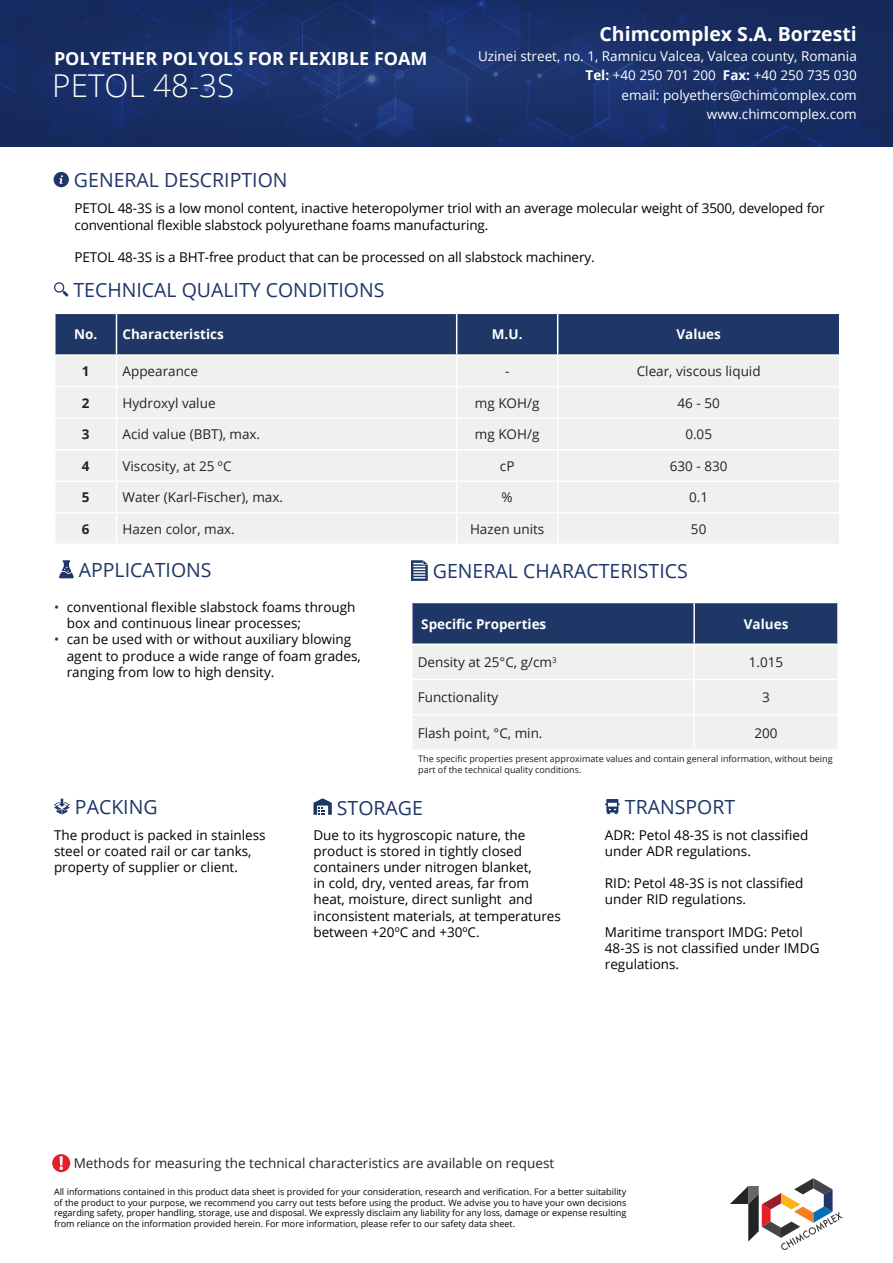
<style>
.page{position:relative;width:893px;height:1263px;background:#fff}
.page>*{position:absolute;margin:0;border:0;box-sizing:border-box;transform-origin:0 0}
.t1{font:300 31.5px "Open Sans";color:#fff}
.t2{font:19.5px "Open Sans";color:#1e3767}
.t3{font:700 19.5px "Open Sans";color:#fff}
.t4{font:700 18px "Open Sans";color:#fff}
.t5{font:13.5px/16.2px "Open Sans";color:#000}
.t6{font:13.5px "Open Sans";color:#232323}
.t7{font:13.5px/19.5px "Open Sans";color:#fff;text-align:right}
.t8{font:700 13.5px "Open Sans";color:#fff}
.t9{font:700 13.5px "Open Sans";letter-spacing:-.02em;color:#231f20}
.t10{font:700 13.5px "Open Sans";color:#232323}
.t11{font:9px/10.8px "Open Sans";color:#000}
.s1{font-weight:700}
.s2{color:#1e3767}
</style>
<div class="page">
<svg style="left:0;top:0;width:893px;height:146px;background:#182e66"></svg>
<svg style="left:730px;top:1178px;width:113px;height:72px"></svg>
<svg style="left:54px;top:172px;width:15px;height:15px"></svg>
<svg style="left:54px;top:799px;width:16px;height:15px"></svg>
<svg style="left:313px;top:798px;width:19px;height:17px"></svg>
<svg style="left:605px;top:799px;width:15px;height:15px"></svg>
<svg style="left:54px;top:282px;width:14px;height:15px"></svg>
<div style="left:56px;top:314px;width:783px;height:40px;background:#1e3767"></div>
<div style="left:56px;top:356px;width:783px;height:188px;background:#f0f0ee"></div>
<hr style="left:116px;top:356px;width:1px;height:30px;background:#fff">
<hr style="left:456px;top:356px;width:1px;height:30px;background:#fff">
<hr style="left:557px;top:356px;width:1px;height:30px;background:#fff">
<hr style="left:54px;top:386px;width:63px;height:1px;background:#fff">
<hr style="left:117px;top:386px;width:340px;height:1px;background:#fff">
<hr style="left:116px;top:387px;width:1px;height:30px;background:#fff">
<hr style="left:457px;top:386px;width:101px;height:1px;background:#fff">
<hr style="left:456px;top:387px;width:1px;height:30px;background:#fff">
<hr style="left:558px;top:386px;width:282px;height:1px;background:#fff">
<hr style="left:557px;top:387px;width:1px;height:30px;background:#fff">
<hr style="left:54px;top:417px;width:63px;height:2px;background:#fff">
<hr style="left:117px;top:417px;width:340px;height:2px;background:#fff">
<hr style="left:116px;top:419px;width:1px;height:30px;background:#fff">
<hr style="left:457px;top:417px;width:101px;height:2px;background:#fff">
<hr style="left:456px;top:419px;width:1px;height:30px;background:#fff">
<hr style="left:558px;top:417px;width:282px;height:2px;background:#fff">
<hr style="left:557px;top:419px;width:1px;height:30px;background:#fff">
<hr style="left:54px;top:449px;width:63px;height:1px;background:#fff">
<hr style="left:117px;top:449px;width:340px;height:1px;background:#fff">
<hr style="left:116px;top:450px;width:1px;height:30px;background:#fff">
<hr style="left:457px;top:449px;width:101px;height:1px;background:#fff">
<hr style="left:456px;top:450px;width:1px;height:30px;background:#fff">
<hr style="left:558px;top:449px;width:282px;height:1px;background:#fff">
<hr style="left:557px;top:450px;width:1px;height:30px;background:#fff">
<hr style="left:54px;top:480px;width:63px;height:2px;background:#fff">
<hr style="left:117px;top:480px;width:340px;height:2px;background:#fff">
<hr style="left:116px;top:482px;width:1px;height:30px;background:#fff">
<hr style="left:457px;top:480px;width:101px;height:2px;background:#fff">
<hr style="left:456px;top:482px;width:1px;height:30px;background:#fff">
<hr style="left:558px;top:480px;width:282px;height:2px;background:#fff">
<hr style="left:557px;top:482px;width:1px;height:30px;background:#fff">
<hr style="left:54px;top:512px;width:63px;height:1px;background:#fff">
<hr style="left:117px;top:512px;width:340px;height:1px;background:#fff">
<hr style="left:116px;top:513px;width:1px;height:31px;background:#fff">
<hr style="left:457px;top:512px;width:101px;height:1px;background:#fff">
<hr style="left:456px;top:513px;width:1px;height:31px;background:#fff">
<hr style="left:558px;top:512px;width:282px;height:1px;background:#fff">
<hr style="left:557px;top:513px;width:1px;height:31px;background:#fff">
<hr style="left:116px;top:314px;width:1px;height:40px;background:#fff">
<hr style="left:456px;top:314px;width:1px;height:40px;background:#fff">
<hr style="left:557px;top:314px;width:1px;height:40px;background:#fff">
<div style="left:412px;top:603px;width:425px;height:40px;background:#1e3767"></div>
<div style="left:413px;top:645px;width:424px;height:104px;background:#f0f0ee"></div>
<hr style="left:693px;top:645px;width:2px;height:34px;background:#fff">
<hr style="left:411px;top:679px;width:283px;height:1px;background:#fff">
<hr style="left:694px;top:679px;width:145px;height:1px;background:#fff">
<hr style="left:693px;top:680px;width:2px;height:34px;background:#fff">
<hr style="left:411px;top:714px;width:283px;height:1px;background:#fff">
<hr style="left:694px;top:714px;width:145px;height:1px;background:#fff">
<hr style="left:693px;top:715px;width:2px;height:34px;background:#fff">
<hr style="left:693px;top:603px;width:2px;height:40px;background:#fff">
<svg style="left:59px;top:560px;width:15px;height:18px"></svg>
<svg style="left:411px;top:560px;width:17px;height:21px"></svg>
<svg style="left:52px;top:1154px;width:18px;height:18px"></svg>
<h3 class="t4" style="left:54px;top:46px;width:375px">POLYETHER POLYOLS FOR FLEXIBLE FOAM</h3>
<h1 class="t1" style="left:52px;top:64px;width:184px">PETOL 48-3S</h1>
<h2 class="t2" style="left:74px;top:167px;width:215px">GENERAL DESCRIPTION</h2>
<h2 class="t3" style="left:599px;top:21px;width:259px">Chimcomplex S.A. Borzesti</h2>
<p class="t7" style="left:478px;top:46px;width:380px">Uzinei street, no. 1, Ramnicu Valcea, Valcea county, Romania <span class="s1">Tel:</span> +40 250 701 200 <span class="s1">Fax:</span> +40 250 735 030<br>email: polyethers@chimcomplex.com www.chimcomplex.com</p>
<p class="t5" style="left:74px;top:200px;width:752px">PETOL 48-3S is a low monol content, inactive heteropolymer triol with an average molecular weight of 3500, developed for conventional flexible slabstock polyurethane foams manufacturing.</p>
<p class="t5" style="left:74px;top:249px;width:522px">PETOL 48-3S is a BHT-free product that can be processed on all slabstock machinery.</p>
<h2 class="t2" style="left:73px;top:276px;width:313px">TECHNICAL QUALITY CONDITIONS</h2>
<p class="t8" style="left:74px;top:325px;width:151px">No. Characteristics</p>
<p class="t8" style="left:492px;top:325px;width:32px">M.U.</p>
<p class="t8" style="left:676px;top:325px;width:46px">Values</p>
<p class="t10" style="left:82px;top:362px;width:9px">1</p>
<p class="t6" style="left:123px;top:362px;width:77px">Appearance</p>
<p class="t6" style="left:505px;top:362px;width:6px">-</p>
<p class="t6" style="left:637px;top:362px;width:125px">Clear, viscous liquid</p>
<p class="t10" style="left:82px;top:393px;width:9px">2</p>
<p class="t6" style="left:123px;top:393px;width:95px">Hydroxyl value</p>
<p class="t6" style="left:475px;top:393px;width:66px">mg KOH/g</p>
<p class="t6" style="left:678px;top:393px;width:44px">46 - 50</p>
<p class="t10" style="left:82px;top:425px;width:9px">3</p>
<p class="t6" style="left:123px;top:425px;width:139px">Acid value (BBT), max.</p>
<p class="t6" style="left:475px;top:425px;width:66px">mg KOH/g</p>
<p class="t6" style="left:685px;top:425px;width:28px">0.05</p>
<p class="t10" style="left:82px;top:456px;width:9px">4</p>
<p class="t6" style="left:123px;top:456px;width:111px">Viscosity, at 25 ºC</p>
<p class="t6" style="left:500px;top:456px;width:16px">cP</p>
<p class="t6" style="left:670px;top:456px;width:59px">630 - 830</p>
<p class="t10" style="left:82px;top:488px;width:9px">5</p>
<p class="t6" style="left:123px;top:488px;width:162px">Water (Karl-Fischer), max.</p>
<p class="t6" style="left:502px;top:488px;width:13px">%</p>
<p class="t6" style="left:689px;top:488px;width:21px">0.1</p>
<p class="t10" style="left:82px;top:519px;width:9px">6</p>
<p class="t6" style="left:123px;top:520px;width:114px">Hazen color, max.</p>
<p class="t6" style="left:470px;top:520px;width:76px">Hazen units</p>
<p class="t6" style="left:691px;top:520px;width:17px">50</p>
<h2 class="t2" style="left:79px;top:557px;width:134px">APPLICATIONS</h2>
<h2 class="t2" style="left:433px;top:557px;width:256px">GENERAL CHARACTERISTICS</h2>
<p class="t5" style="left:67px;top:599px;width:290px;text-indent:-13px"><span class="s2">•</span> conventional flexible slabstock foams through box and continuous linear processes;</p>
<p class="t5" style="left:67px;top:631px;width:296px;text-indent:-13px"><span class="s2">•</span> can be used with or without auxiliary blowing agent to produce a wide range of foam grades, ranging from low to high density.</p>
<p class="t8" style="left:421px;top:614px;width:127px">Specific Properties</p>
<p class="t8" style="left:744px;top:614px;width:46px">Values</p>
<p class="t6" style="left:418px;top:653px;width:140px">Density at 25°C, g/cm<sup>3</sup></p>
<p class="t6" style="left:749px;top:653px;width:36px">1.015</p>
<p class="t6" style="left:418px;top:688px;width:82px">Functionality</p>
<p class="t6" style="left:762px;top:688px;width:9px">3</p>
<p class="t6" style="left:418px;top:723px;width:126px">Flash point, °C, min.</p>
<p class="t6" style="left:754px;top:723px;width:25px">200</p>
<p class="t11" style="left:418px;top:753px;width:416px">The specific properties present approximate values and contain general information, without being part of the technical quality conditions.</p>
<h2 class="t2" style="left:75px;top:794px;width:84px">PACKING</h2>
<h2 class="t2" style="left:337px;top:794px;width:88px">STORAGE</h2>
<h2 class="t2" style="left:625px;top:794px;width:112px">TRANSPORT</h2>
<p class="t5" style="left:54px;top:826px;width:213px">The product is packed in stainless steel or coated rail or car tanks, property of supplier or client.</p>
<p class="t5" style="left:313px;top:826px;width:249px">Due to its hygroscopic nature, the product is stored in tightly closed containers under nitrogen blanket,<br>in cold, dry, vented areas, far from heat, moisture, direct sunlight and inconsistent materials, at temperatures between +20ºC and +30ºC.</p>
<p class="t5" style="left:605px;top:826px;width:205px">ADR: Petol 48-3S is not classified under ADR regulations.</p>
<p class="t5" style="left:605px;top:875px;width:200px">RID: Petol 48-3S is not classified under RID regulations.</p>
<p class="t5" style="left:605px;top:923px;width:216px">Maritime transport IMDG: Petol<br>48-3S is not classified under IMDG regulations.</p>
<p class="t6" style="left:74px;top:1154px;width:482px">Methods for measuring the technical characteristics are available on request</p>
<p class="t11" style="left:54px;top:1186px;width:574px;text-align:justify">All informations contained in this product data sheet is provided for your consideration, research and verification. For a better suitability of the product to your purpose, we recommend you carry out tests before using the product. We advise you to have your own decisions regarding safety, proper handling, storage, use and disposal. We expressly disclaim any liability for any loss, damage or expense resulting from reliance on the information provided herein. For more information, please refer to our safety data sheet.</p>
<p class="t9" style="left:59px;top:1211px;width:158px">www.chimcomplex.com</p>
</div>
